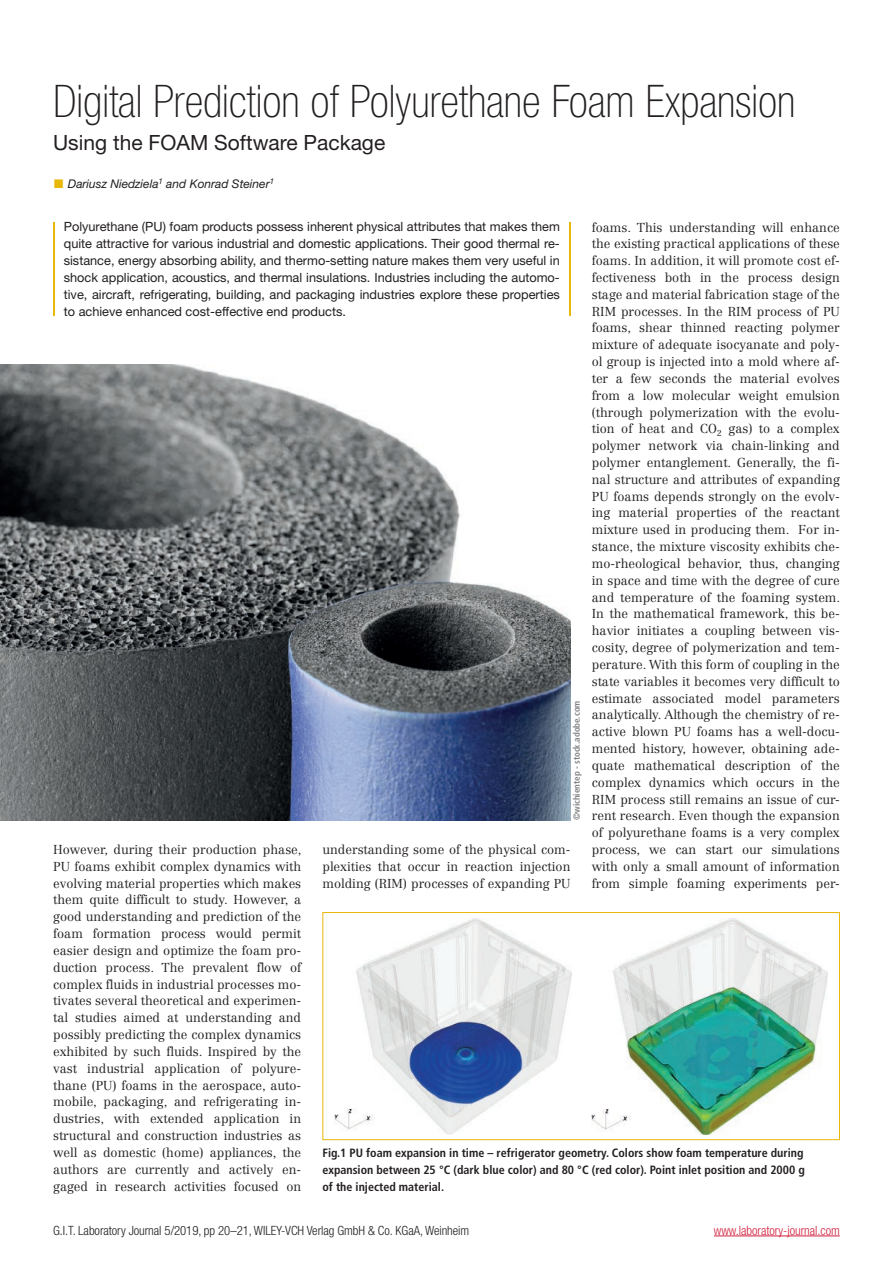
<style>
.page{position:relative;width:893px;height:1263px;background:#fff}
.page>*{position:absolute;margin:0;border:0;box-sizing:border-box;transform-origin:0 0}
.t1{font:100 condensed 45px "Helvetica Neue LT Std";color:#231f20}
.t2{font:21px "Helvetica Neue LT Std";color:#231f20}
.t3{font:300 12.75px/16.8px "Centennial LT Std";color:#231f20;text-align:justify}
.t4{font:12.75px/16.8px "Helvetica Neue LT Std";color:#231f20;text-align:justify}
.t5{font:300 condensed 12.75px "Helvetica Neue LT Std";letter-spacing:-.005em;color:#231f20}
.t6{font:300 condensed 12.75px "Helvetica Neue LT Std";letter-spacing:-.005em;color:#d1213e}
.t7{font:700 condensed 12px/16.8px "Frutiger LT Std";color:#231f20;text-align:justify}
.t8{font:italic 12px "Helvetica Neue LT Std";color:#231f20}
.t9{font:700 condensed 9px "Frutiger LT Std";color:#808285}
.s1{color:#e8b809}
</style>
<div class="page">
<img style="left:0;top:365px;width:570px;height:455px">
<div style="left:322px;top:912px;width:518px;height:228px;border:1px solid #e8b809"></div>
<img style="left:334px;top:919px;width:237px;height:215px">
<img style="left:591px;top:918px;width:237px;height:216px">
<hr style="left:714px;top:1235px;width:126px;height:1px;background:#d1213e">
<h1 class="t1" style="left:53px;top:76px;width:744px">Digital Prediction of Polyurethane Foam Expansion</h1>
<h2 class="t2" style="left:53px;top:130px;width:334px">Using the FOAM Software Package</h2>
<p class="t8" style="left:53px;top:177px;width:222px"><span class="s1">▪</span> Dariusz Niedziela<sup>1</sup> and Konrad Steiner<sup>1</sup></p>
<p class="t4" style="left:64px;top:218px;width:498px">Polyurethane (PU) foam products possess inherent physical attributes that makes them quite attractive for various industrial and domestic applications. Their good thermal re&shy;sistance, energy absorbing ability, and thermo-setting nature makes them very useful in shock application, acoustics, and thermal insulations. Industries including the automo&shy;tive, aircraft, refrigerating, building, and packaging industries explore these properties to achieve enhanced cost-effective end products.</p>
<p class="t3" style="left:592px;top:219px;width:250px">foams. This understanding will enhance the existing practical applications of these foams. In addition, it will promote cost ef&shy;fectiveness both in the process design stage and material fabrication stage of the RIM processes. In the RIM process of PU foams, shear thinned reacting polymer mixture of adequate isocyanate and poly&shy;ol group is injected into a mold where af&shy;ter a few seconds the material evolves from a low molecular weight emulsion (through polymerization with the evolu&shy;tion of heat and CO<sub>2</sub> gas) to a complex polymer network via chain-linking and polymer entanglement. Generally, the fi&shy;nal structure and attributes of expanding PU foams depends strongly on the evolv&shy;ing material properties of the reactant mixture used in producing them. For in&shy;stance, the mixture viscosity exhibits che&shy;mo-rheological behavior, thus, changing in space and time with the degree of cure and temperature of the foaming system.<br>In the mathematical framework, this be&shy;havior initiates a coupling between vis&shy;cosity, degree of polymerization and tem&shy;perature. With this form of coupling in the state variables it becomes very difficult to estimate associated model parameters analytically. Although the chemistry of re&shy;active blown PU foams has a well-docu&shy;mented history, however, obtaining ade&shy;quate mathematical description of the complex dynamics which occurs in the RIM process still remains an issue of cur&shy;rent research. Even though the expansion of polyurethane foams is a very complex process, we can start our simulations with only a small amount of information from simple foaming experiments per-</p>
<p class="t9" style="left:571px;top:820px;width:121px;rotate:-90deg">©wichientep - stock.adobe.com</p>
<p class="t3" style="left:53px;top:841px;width:250px">However, during their production phase, PU foams exhibit complex dynamics with evolving material properties which makes them quite difficult to study. However, a good understanding and prediction of the foam formation process would permit easier design and optimize the foam pro&shy;duction process. The prevalent flow of complex fluids in industrial processes mo&shy;tivates several theoretical and experimen&shy;tal studies aimed at understanding and possibly predicting the complex dynamics exhibited by such fluids. Inspired by the vast industrial application of polyure&shy;thane (PU) foams in the aerospace, auto&shy;mobile, packaging, and refrigerating in&shy;dustries, with extended application in structural and construction industries as well as domestic (home) appliances, the authors are currently and actively en&shy;gaged in research activities focused on</p>
<p class="t3" style="left:322px;top:841px;width:250px">understanding some of the physical com&shy;plexities that occur in reaction injection molding (RIM) processes of expanding PU</p>
<p class="t7" style="left:322px;top:1144px;width:484px">Fig.1 PU foam expansion in time – refrigerator geometry. Colors show foam temperature during expansion between 25 °C (dark blue color) and 80 °C (red color). Point inlet position and 2000 g of the injected material.</p>
<p class="t5" style="left:53px;top:1223px;width:418px">G.I.T. Laboratory Journal 5/2019, pp 20–21, WILEY-VCH Verlag GmbH &amp; Co. KGaA, Weinheim</p>
<p class="t6" style="left:714px;top:1223px;width:127px">www.laboratory-journal.com</p>
</div>
